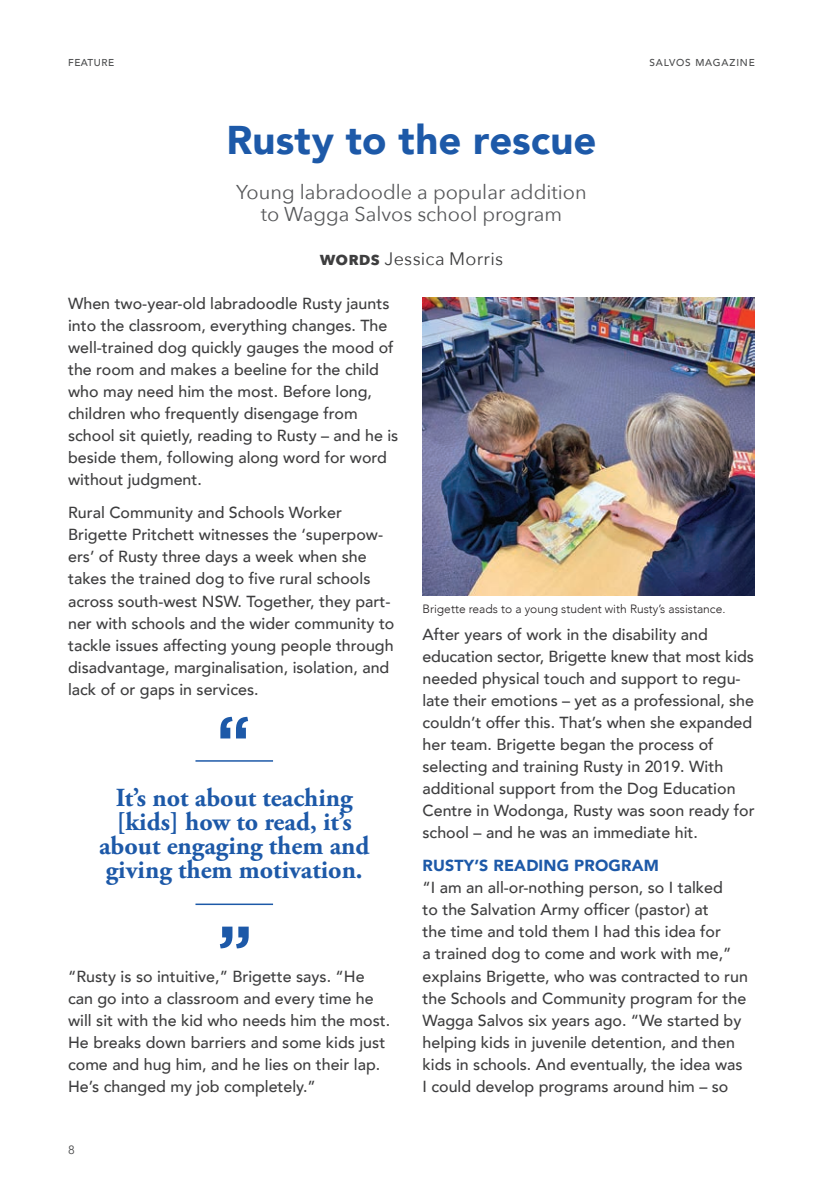
<style>
.page{position:relative;width:840px;height:1191px;background:#fff}
.page>*{position:absolute;margin:0;border:0;box-sizing:border-box;transform-origin:0 0}
.Salvos_Header{font:900 40px "Avenir";color:#1d59a8}
.Pull_Quote_-_Grey{font:700 26px/24px "Adobe Garamond Pro";color:#1d59a8;text-align:center}
.Salvos_Subhead{font:20px/22px "Avenir Next";color:#57585a;text-align:center}
.Salvos_By-Line{font:18px "Avenir Next";letter-spacing:.015em;color:#3e3e3f}
.Salvos_Body{font:500 16px/22px "Avenir";color:#3e3e3f}
.Intext_Subhead{font:900 16px "Avenir";letter-spacing:.01em;color:#1d59a8}
.Image_Caption{font:300 12px "Avenir";color:#231f20}
.t1{font:12px "Avenir";color:#4b4c4d}
.Page_name_-_Left{font:500 10px "Avenir";letter-spacing:.08em;color:#4b4c4d}
.Page_name_-_Left-2{font:500 10px "Avenir";letter-spacing:.06em;color:#4b4c4d}
.s1{font-weight:700}
</style>
<div class="page">
<svg style="left:220px;top:926px;width:28px;height:22px"></svg>
<hr style="left:195px;top:903px;width:78px;height:2px;background:#1d59a8">
<hr style="left:195px;top:760px;width:78px;height:1px;background:#1d59a8">
<svg style="left:220px;top:717px;width:28px;height:21px"></svg>
<img style="left:422px;top:298px;width:332px;height:297px">
<p class="Page_name_-_Left-2" style="left:68px;top:54px;width:47px">FEATURE</p>
<p class="Salvos_Header" style="left:226px;top:106px;width:371px">Rusty to the rescue</p>
<p class="Salvos_Subhead" style="left:236px;top:180px;width:352px">Young labradoodle a popular addition to Wagga Salvos school program</p>
<p class="Salvos_By-Line" style="left:319px;top:248px;width:185px"><span class="s1">WORDS</span> Jessica Morris</p>
<p class="Page_name_-_Left" style="left:649px;top:54px;width:107px">SALVOS MAGAZINE</p>
<p class="Salvos_Body" style="left:68px;top:291px;width:331px">When two-year-old labradoodle Rusty jaunts into the classroom, everything changes. The well-trained dog quickly gauges the mood of the room and makes a beeline for the child who may need him the most. Before long, children who frequently disengage from school sit quietly, reading to Rusty – and he is beside them, following along word for word without judgment.</p>
<p class="Salvos_Body" style="left:68px;top:501px;width:328px">Rural Community and Schools Worker Brigette Pritchett witnesses the ‘superpow&shy;ers’ of Rusty three days a week when she takes the trained dog to five rural schools across south-west NSW. Together, they part&shy;ner with schools and the wider community to tackle issues affecting young people through disadvantage, marginalisation, isolation, and lack of or gaps in services.</p>
<p class="Pull_Quote_-_Grey" style="left:99px;top:786px;width:272px">It’s not about teaching [kids] how to read, it’s about engaging them and giving them motivation.</p>
<p class="Salvos_Body" style="left:68px;top:964px;width:323px">“Rusty is so intuitive,” Brigette says. “He can go into a classroom and every time he will sit with the kid who needs him the most.<br>He breaks down barriers and some kids just come and hug him, and he lies on their lap.<br>He’s changed my job completely.”</p>
<p class="t1" style="left:68px;top:1142px;width:8px">8</p>
<p class="Image_Caption" style="left:422px;top:602px;width:304px">Brigette reads to a young student with Rusty’s assistance.</p>
<p class="Salvos_Body" style="left:422px;top:622px;width:333px">After years of work in the disability and education sector, Brigette knew that most kids needed physical touch and support to regu&shy;late their emotions – yet as a professional, she couldn’t offer this. That’s when she expanded her team. Brigette began the process of selecting and training Rusty in 2019. With additional support from the Dog Education Centre in Wodonga, Rusty was soon ready for school – and he was an immediate hit.</p>
<p class="Intext_Subhead" style="left:422px;top:852px;width:238px">RUSTY’S READING PROGRAM</p>
<p class="Salvos_Body" style="left:422px;top:876px;width:327px">“I am an all-or-nothing person, so I talked<br>to the Salvation Army officer (pastor) at<br>the time and told them I had this idea for<br>a trained dog to come and work with me,” explains Brigette, who was contracted to run the Schools and Community program for the Wagga Salvos six years ago. “We started by helping kids in juvenile detention, and then kids in schools. And eventually, the idea was I could develop programs around him – so</p>
</div>
